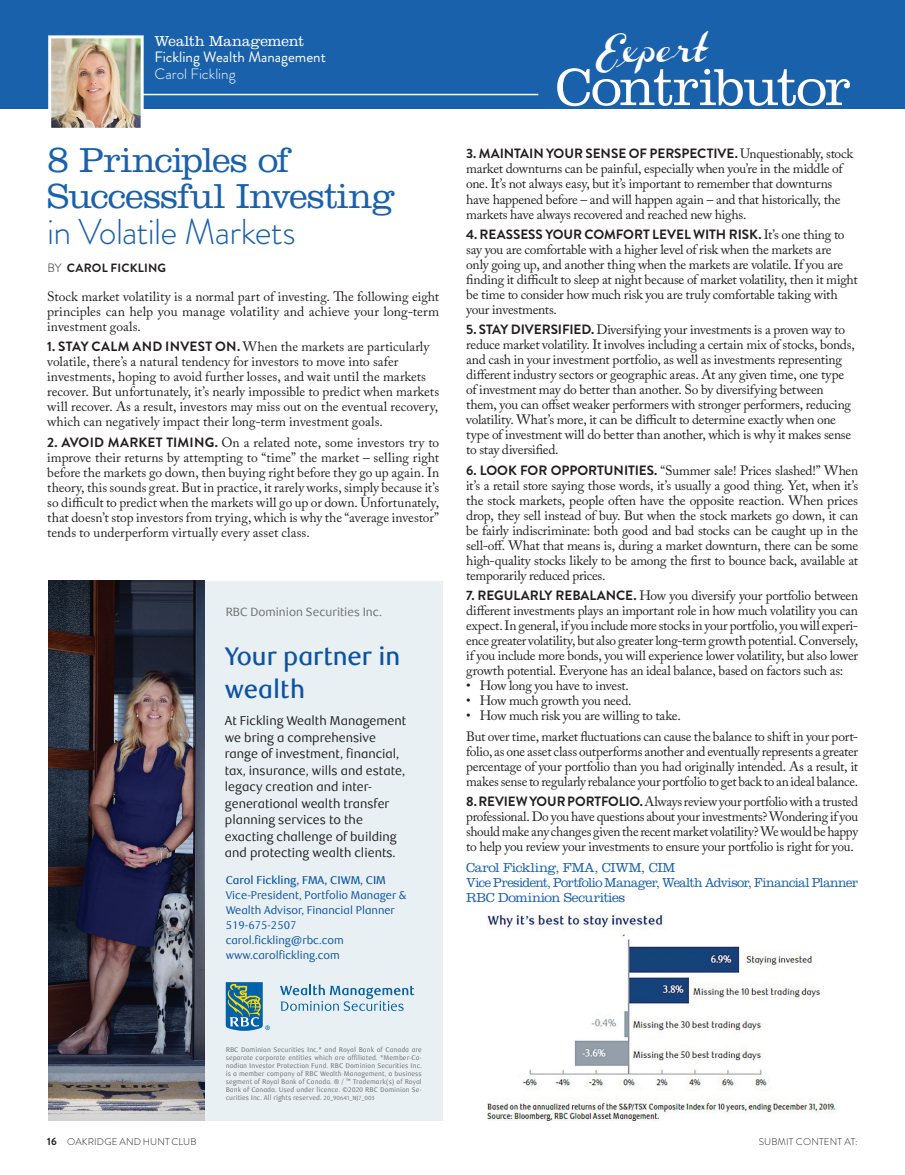
<style>
.page{position:relative;width:905px;height:1175px;background:#fff}
.page>*{position:absolute;margin:0;border:0;box-sizing:border-box;transform-origin:0 0}
.t1{font:300 54px "Clarendon LT Std";letter-spacing:-.03em;color:#fff}
.t2{font:300 36px/36px "Clarendon LT Std";letter-spacing:-.03em;color:#1a61ac}
.t3{font:300 36px "Brandon Grotesque";letter-spacing:-.02em;color:#1a61ac}
.t4{font:500 25.5px/33px "RBC Display Tabular";color:#0c53a3}
.t5{font:24px "Channel Slanted 2";letter-spacing:.04em;color:#fff}
.t6{font:15px "Brandon Grotesque";color:#fff}
.t7{font:300 15px "Clarendon LT Std";letter-spacing:-.005em;color:#fff}
.t8{font:300 15px "Brandon Grotesque";color:#fff}
.t9{font:13.5px/15px "Adobe Caslon Pro";letter-spacing:-.015em;color:#231f20;text-align:justify}
.t10{font:300 13.5px/15px "Clarendon LT Std";letter-spacing:-.035em;color:#1a61ac}
.t11{font:700 13.5px "Brandon Grotesque";letter-spacing:-.005em;color:#231f20}
.t12{font:12.75px/16.5px "RBC Display Tabular";color:#231f20}
.t13{font:12px "RBC Display Tabular";color:#6f6f70}
.t14{font:700 12px "Brandon Grotesque";letter-spacing:.015em;color:#231f20}
.t15{font:11.25px/15px "RBC Display Tabular";color:#0a54a3}
.t16{font:500 11.25px "RBC Display Tabular";color:#0a54a3}
.t17{font:300 9.75px "Brandon Grotesque";letter-spacing:.02em;color:#231f20}
.t18{font:6.75px/8.1px "RBC Text Cond";color:#6f6f70;text-align:justify}
.s1{font-size:39.6px}
.s2{font-weight:300}
.s3{font-family:"Brandon Grotesque";font-weight:700}
.s4{font-family:"Adobe Caslon Pro";font-weight:400}
.s5{font-size:6px}
.s6{font-weight:700;font-size:10.5px}
</style>
<div class="page">
<div style="left:0;top:0;width:904px;height:108px;background:#1a61ac"></div>
<hr style="left:49px;top:94px;width:489px;height:1px;background:#fff">
<img style="left:52px;top:39px;width:88px;height:88px">
<div style="left:48px;top:35px;width:96px;height:96px;border:3px solid #fff"></div>
<div style="left:204px;top:580px;width:238px;height:540px;background:#e9f0f3"></div>
<svg style="left:226px;top:982px;width:44px;height:48px;background:#5e95a1"></svg>
<svg style="left:280px;top:984px;width:134px;height:27px;background:#b5d0e2"></svg>
<img style="left:48px;top:580px;width:156px;height:540px">
<img style="left:487px;top:915px;width:349px;height:205px">
<p class="t7" style="left:154px;top:32px;width:151px">Wealth Management</p>
<p class="t6" style="left:154px;top:47px;width:173px">Fickling Wealth Management</p>
<p class="t8" style="left:154px;top:63px;width:83px">Carol Fickling</p>
<h2 class="t2" style="left:47px;top:142px;width:349px"><span class="s1">8</span> Principles of<br>Successful Investing</h2>
<h2 class="t3" style="left:47px;top:207px;width:250px">in Volatile Markets</h2>
<p class="t14" style="left:47px;top:260px;width:120px"><span class="s2">BY</span> CAROL FICKLING</p>
<p class="t9" style="left:47px;top:289px;width:393px">Stock market volatility is a normal part of investing. The following eight principles can help you manage volatility and achieve your long-term investment goals.</p>
<p class="t9" style="left:47px;top:339px;width:393px;text-align:left"><span class="s3">1. STAY CALM AND INVEST ON.</span> When the markets are particularly volatile, there’s a natural tendency for investors to move into safer investments, hoping to avoid further losses, and wait until the markets recover. But unfortunately, it’s nearly impossible to predict when markets will recover. As a result, investors may miss out on the eventual recovery, which can negatively impact their long-term investment goals.</p>
<p class="t9" style="left:47px;top:434px;width:393px"><span class="s3">2. AVOID MARKET TIMING.</span> On a related note, some investors try to improve their returns by attempting to “time” the market – selling right before the markets go down, then buying right before they go up again. In theory, this sounds great. But in practice, it rarely works, simply because it’s so difficult to predict when the markets will go up or down. Unfortunately, that doesn’t stop investors from trying, which is why the “average investor” tends to underperform virtually every asset class.</p>
<p class="t13" style="left:226px;top:605px;width:158px">RBC Dominion Securities Inc.</p>
<h3 class="t4" style="left:225px;top:640px;width:177px">Your partner in wealth</h3>
<p class="t12" style="left:225px;top:713px;width:183px">At Fickling Wealth Management we bring a comprehensive range of investment, financial, tax, insurance, wills and estate, legacy creation and inter&shy;generational wealth transfer planning services to the exacting challenge of building and protecting wealth clients.</p>
<p class="t16" style="left:226px;top:873px;width:162px">Carol Fickling, FMA, CIWM, CIM</p>
<p class="t15" style="left:226px;top:888px;width:182px">Vice-President, Portfolio Manager &amp;<br>Wealth Advisor, Financial Planner<br>519-675-2507 carol.fickling@rbc.com www.carolfickling.com</p>
<h3 class="t5" style="left:596px;top:39px;width:109px">Expert</h3>
<h1 class="t1" style="left:555px;top:56px;width:297px">Contributor</h1>
<p class="t11" style="left:466px;top:144px;width:388px">3. MAINTAIN YOUR SENSE OF PERSPECTIVE. <span class="s4">Unquestionably, stock</span></p>
<p class="t9" style="left:466px;top:161px;width:378px;text-align:left">market downturns can be painful, especially when you’re in the middle of one. It’s not always easy, but it’s important to remember that downturns have happened before – and will happen again – and that historically, the markets have always recovered and reached new highs.</p>
<p class="t11" style="left:466px;top:225px;width:380px">4. REASSESS YOUR COMFORT LEVEL WITH RISK. <span class="s4">It’s one thing to</span></p>
<p class="t9" style="left:466px;top:242px;width:393px;text-align:left">say you are comfortable with a higher level of risk when the markets are<br>only going up, and another thing when the markets are volatile. If you are finding it difficult to sleep at night because of market volatility, then it might be time to consider how much risk you are truly comfortable taking with your investments.</p>
<p class="t9" style="left:466px;top:322px;width:390px;text-align:left"><span class="s3">5. STAY DIVERSIFIED.</span> Diversifying your investments is a proven way to reduce market volatility. It involves including a certain mix of stocks, bonds, and cash in your investment portfolio, as well as investments representing different industry sectors or geographic areas. At any given time, one type of investment may do better than another. So by diversifying between them, you can offset weaker performers with stronger performers, reducing volatility. What’s more, it can be difficult to determine exactly when one type of investment will do better than another, which is why it makes sense to stay diversified.</p>
<p class="t9" style="left:466px;top:462px;width:393px"><span class="s3">6. LOOK FOR OPPORTUNITIES.</span> “Summer sale! Prices slashed!” When it’s a retail store saying those words, it’s usually a good thing. Yet, when it’s the stock markets, people often have the opposite reaction. When prices drop, they sell instead of buy. But when the stock markets go down, it can be fairly indiscriminate: both good and bad stocks can be caught up in the sell-off. What that means is, during a market downturn, there can be some high-quality stocks likely to be among the first to bounce back, available at temporarily reduced prices.</p>
<p class="t9" style="left:466px;top:588px;width:393px"><span class="s3">7. REGULARLY REBALANCE.</span> How you diversify your portfolio between different investments plays an important role in how much volatility you can expect. In general, if you include more stocks in your portfolio, you will experi&shy;ence greater volatility, but also greater long-term growth potential. Conversely, if you include more bonds, you will experience lower volatility, but also lower growth potential. Everyone has an ideal balance, based on factors such as:</p>
<p class="t9" style="left:466px;top:678px;width:164px">• How long you have to invest.</p>
<p class="t9" style="left:466px;top:693px;width:167px">• How much growth you need.</p>
<p class="t9" style="left:466px;top:705px;width:393px;line-height:20.4px">• How much risk you are willing to take.<br>But over time, market fluctuations can cause the balance to shift in your port-</p>
<p class="t9" style="left:466px;top:743px;width:393px">folio, as one asset class outperforms another and eventually represents a greater percentage of your portfolio than you had originally intended. As a result, it makes sense to regularly rebalance your portfolio to get back to an ideal balance.</p>
<p class="t9" style="left:466px;top:794px;width:393px"><span class="s3">8. REVIEW YOUR PORTFOLIO.</span> Always review your portfolio with a trusted professional. Do you have questions about your investments? Wondering if you should make any changes given the recent market volatility? We would be happy to help you review your investments to ensure your portfolio is right for you.</p>
<p class="t10" style="left:466px;top:859px;width:393px">Carol Fickling, FMA, CIWM, CIM<br>Vice President, Portfolio Manager, Wealth Advisor, Financial Planner<br>RBC Dominion Securities</p>
<p class="t18" style="left:226px;top:1045px;width:198px">RBC Dominion Securities Inc.* and Royal Bank of Canada are separate corporate entities which are affiliated. *Member-Ca&shy;nadian Investor Protection Fund. RBC Dominion Securities Inc. is a member company of RBC Wealth Management, a business segment of Royal Bank of Canada. ® / ™ Trademark(s) of Royal Bank of Canada. Used under licence. ©2020 RBC Dominion Se&shy;curities Inc. All rights reserved. <span class="s5">20_90641_NJ7_003</span></p>
<p class="t17" style="left:47px;top:1134px;width:151px"><span class="s6">16</span> OAKRIDGE AND HUNT CLUB</p>
<p class="t17" style="left:758px;top:1134px;width:101px">SUBMIT CONTENT AT:</p>
</div>
